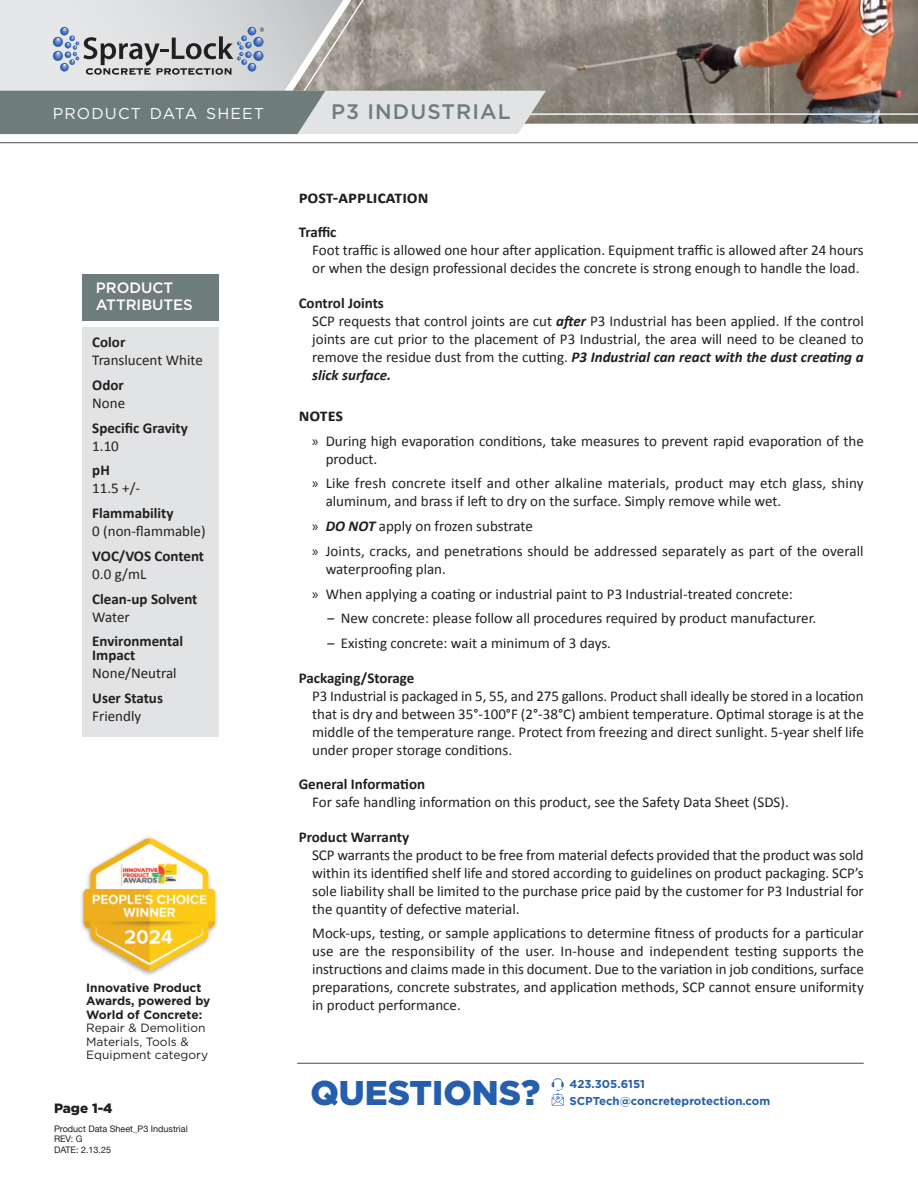
<style>
.page{position:relative;width:918px;height:1188px;background:#fff}
.page>*{position:absolute;margin:0;border:0;box-sizing:border-box;transform-origin:0 0}
.t1{font:900 34.35px "Gotham";color:#245eac}
.t2{font:500 21px "Gotham";letter-spacing:.05em;color:#6e7c7c}
.t3{font:700 18px "Calibri";color:#231f20}
.t4{font:15.75px "Gotham";letter-spacing:.07em;color:#fff}
.t5{font:15px/18px "Calibri";color:#231f20}
.t6{font:700 15px/13.5px "Calibri";color:#231f20}
.t7{font:500 15px/17.2px "Gotham";color:#fff}
.t8{font:900 13.5px "Gotham";color:#231f20}
.t9{font:12px/13.5px "Gotham";color:#231f20}
.t10{font:700 12px/13.5px "Gotham";color:#231f20}
.t11{font:700 11.4px/16.5px "Gotham";color:#245eac}
.t12{font:9px/10.5px "Helvetica Neue";color:#231f20}
.s1{font-weight:700}
.s2{font-weight:700;font-style:italic}
.s3{font-family:"Myriad Pro"}
.s4{font-size:35.4px}
</style>
<div class="page">
<svg style="left:0;top:0;width:272px;height:91px"></svg>
<img style="left:285px;top:0;width:633px;height:124px">
<svg style="left:287px;top:0;width:631px;height:115px"></svg>
<svg style="left:53px;top:27px;width:211px;height:48px"></svg>
<hr style="left:0;top:142px;width:918px;height:1px;background:#4b4c4d">
<svg style="left:0;top:91px;width:546px;height:43px"></svg>
<div style="left:82px;top:274px;width:136px;height:47px;background:#6e7c7c"></div>
<div style="left:82px;top:327px;width:136px;height:409px;background:#e2e3e4"></div>
<hr style="left:297px;top:1063px;width:566px;height:1px;background:#4b4c4d">
<svg style="left:551px;top:1078px;width:14px;height:28px"></svg>
<img style="left:81px;top:837px;width:136px;height:137px">
<p class="t4" style="left:53px;top:103px;width:213px">PRODUCT DATA SHEET</p>
<h2 class="t2" style="left:331px;top:100px;width:181px">P3 INDUSTRIAL</h2>
<p class="t7" style="left:96px;top:279px;width:99px">PRODUCT<br>ATTRIBUTES</p>
<p class="t6" style="left:92px;top:335px;width:35px">Color</p>
<p class="t5" style="left:92px;top:351px;width:112px">Translucent White</p>
<p class="t6" style="left:92px;top:378px;width:33px">Odor</p>
<p class="t5" style="left:92px;top:394px;width:34px">None</p>
<p class="t6" style="left:92px;top:420px;width:97px">Specific Gravity</p>
<p class="t5" style="left:92px;top:436px;width:28px">1.10</p>
<p class="t6" style="left:92px;top:463px;width:19px">pH</p>
<p class="t5" style="left:92px;top:479px;width:49px">11.5 +/-</p>
<p class="t6" style="left:92px;top:506px;width:83px">Flammability</p>
<p class="t5" style="left:92px;top:522px;width:115px">0 (non-flammable)</p>
<p class="t6" style="left:92px;top:549px;width:113px">VOC/VOS Content</p>
<p class="t5" style="left:92px;top:565px;width:56px">0.0 g/mL</p>
<p class="t6" style="left:92px;top:591px;width:107px">Clean-up Solvent</p>
<p class="t5" style="left:92px;top:607px;width:39px">Water</p>
<p class="t6" style="left:92px;top:634px;width:93px">Environmental<br>Impact</p>
<p class="t5" style="left:92px;top:664px;width:86px">None/Neutral</p>
<p class="t6" style="left:92px;top:690px;width:72px">User Status</p>
<p class="t5" style="left:92px;top:706px;width:51px">Friendly</p>
<p class="t10" style="left:86px;top:980px;width:126px">Innovative Product<br>Awards, powered by<br>World of Concrete:</p>
<p class="t9" style="left:86px;top:1021px;width:123px">Repair &amp; Demolition<br>Materials, Tools &amp;<br>Equipment category</p>
<p class="t8" style="left:54px;top:1101px;width:60px">Page 1-4</p>
<p class="t12" style="left:54px;top:1124px;width:135px">Product Data Sheet_P3 Industrial<br>REV: G<br>DATE: 2.13.25</p>
<p class="t3" style="left:299px;top:184px;width:131px">post-application</p>
<p class="t6" style="left:299px;top:225px;width:39px">Traffic</p>
<p class="t5" style="left:312px;top:241px;width:553px">Foot traffic is allowed one hour after application. Equipment traffic is allowed after 24 hours or when the design professional decides the concrete is strong enough to handle the load.</p>
<p class="t5" style="left:312px;top:293px;width:553px;text-indent:-14px"><span class="s1">Control Joints<br></span>SCP requests that control joints are cut <span class="s2">after</span> P3 Industrial has been applied. If the control joints are cut prior to the placement of P3 Industrial, the area will need to be cleaned to remove the residue dust from the cutting. <span class="s2">P3 Industrial can react with the dust creating a slick surface.</span></p>
<p class="t3" style="left:299px;top:402px;width:46px">notes</p>
<p class="t5" style="left:326px;top:431px;width:540px;text-indent:-14px"><span class="s3">»</span> During high evaporation conditions, take measures to prevent rapid evaporation of the product.</p>
<p class="t5" style="left:326px;top:474px;width:540px;text-indent:-14px"><span class="s3">»</span> Like fresh concrete itself and other alkaline materials, product may etch glass, shiny aluminum, and brass if left to dry on the surface. Simply remove while wet.</p>
<p class="t5" style="left:312px;top:513px;width:553px;line-height:24.8px"><span class="s3">»</span> <span class="s2">DO NOT</span> apply on frozen substrate<br><span class="s3">»</span> Joints, cracks, and penetrations should be addressed separately as part of the overall</p>
<p class="t5" style="left:326px;top:559px;width:122px">waterproofing plan.</p>
<p class="t5" style="left:312px;top:584px;width:482px"><span class="s3">»</span> When applying a coating or industrial paint to P3 Industrial-treated concrete:</p>
<p class="t5" style="left:327px;top:609px;width:490px">ശ New concrete: please follow all procedures required by product manufacturer.</p>
<p class="t5" style="left:327px;top:634px;width:285px">ശ Existing concrete: wait a minimum of 3 days.</p>
<p class="t6" style="left:299px;top:670px;width:117px">Packaging/Storage</p>
<p class="t5" style="left:312px;top:686px;width:553px;text-align:justify">P3 Industrial is packaged in 5, 55, and 275 gallons. Product shall ideally be stored in a location that is dry and between 35°-100°F (2°-38°C) ambient temperature. Optimal storage is at the middle of the temperature range. Protect from freezing and direct sunlight. 5-year shelf life under proper storage conditions.</p>
<p class="t6" style="left:299px;top:777px;width:128px">General Information</p>
<p class="t5" style="left:312px;top:793px;width:478px">For safe handling information on this product, see the Safety Data Sheet (SDS).</p>
<p class="t6" style="left:299px;top:829px;width:112px">Product Warranty</p>
<p class="t5" style="left:312px;top:845px;width:553px;text-align:justify">SCP warrants the product to be free from material defects provided that the product was sold within its identified shelf life and stored according to guidelines on product packaging. SCP’s sole liability shall be limited to the purchase price paid by the customer for P3 Industrial for the quantity of defective material.</p>
<p class="t5" style="left:312px;top:924px;width:553px;text-align:justify">Mock-ups, testing, or sample applications to determine fitness of products for a particular use are the responsibility of the user. In-house and independent testing supports the instructions and claims made in this document. Due to the variation in job conditions, surface preparations, concrete substrates, and application methods, SCP cannot ensure uniformity in product performance.</p>
<h1 class="t1" style="left:310px;top:1073px;width:232px">QUESTIONS<span class="s4">?</span></h1>
<p class="t11" style="left:570px;top:1076px;width:202px">423.305.6151<br>SCPTech@concreteprotection.com</p>
</div>
